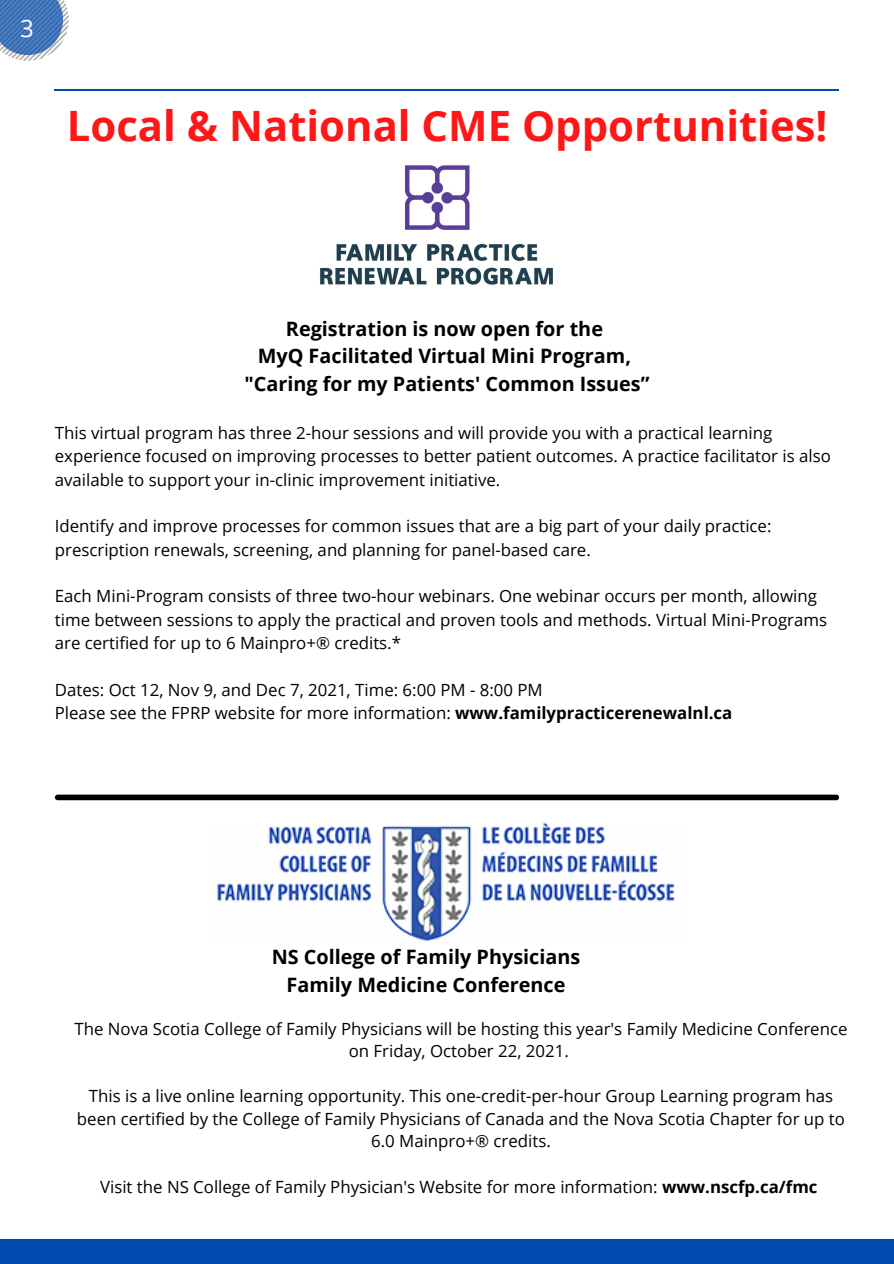
<style>
.page{position:relative;width:894px;height:1264px;background:#fff}
.page>*{position:absolute;margin:0;border:0;box-sizing:border-box;transform-origin:0 0}
.t1{font:700 41.85px "Open Sans";color:#ff1616}
.t2{font:24px "Open Sans";color:#fff}
.t3{font:700 19.8px "Open Sans";color:#000}
.t4{font:16.8px/23.4px "Open Sans";color:#000}
.s1{font-weight:700}
</style>
<div class="page">
<hr style="left:55px;top:89px;width:783px;height:1px;background:#004aad">
<svg style="left:0;top:0;width:69px;height:61px"></svg>
<div style="left:0;top:1239px;width:893px;height:24px;background:#004aad"></div>
<img style="left:320px;top:165px;width:233px;height:120px">
<img style="left:217px;top:822px;width:458px;height:120px">
<div style="left:58px;top:794px;width:778px;height:6px;background:#000"></div>
<p class="t2" style="left:20px;top:11px;width:15px">3</p>
<p class="t1" style="left:67px;top:96px;width:762px">Local &amp; National CME Opportunities!</p>
<p class="t3" style="left:286px;top:315px;width:318px">Registration is now open for the</p>
<p class="t3" style="left:258px;top:342px;width:375px">MyQ Facilitated Virtual Mini Program,</p>
<p class="t3" style="left:244px;top:370px;width:406px">"Caring for my Patients' Common Issues”</p>
<p class="t4" style="left:55px;top:420px;width:777px">This virtual program has three 2-hour sessions and will provide you with a practical learning experience focused on improving processes to better patient outcomes. A practice facilitator is also available to support your in-clinic improvement initiative.</p>
<p class="t4" style="left:55px;top:514px;width:718px">Identify and improve processes for common issues that are a big part of your daily practice: prescription renewals, screening, and planning for panel-based care.</p>
<p class="t4" style="left:55px;top:584px;width:773px">Each Mini-Program consists of three two-hour webinars. One webinar occurs per month, allowing time between sessions to apply the practical and proven tools and methods. Virtual Mini-Programs are certified for up to 6 Mainpro+® credits.*</p>
<p class="t4" style="left:55px;top:677px;width:489px">Dates: Oct 12, Nov 9, and Dec 7, 2021, Time: 6:00 PM - 8:00 PM</p>
<p class="t4" style="left:55px;top:701px;width:679px">Please see the FPRP website for more information: <span class="s1">www.familypracticerenewalnl.ca</span></p>
<p class="t3" style="left:271px;top:943px;width:310px">NS College of Family Physicians</p>
<p class="t3" style="left:286px;top:970px;width:280px">Family Medicine Conference</p>
<p class="t4" style="left:74px;top:1017px;width:774px;line-height:22.5px;text-align:center">The Nova Scotia College of Family Physicians will be hosting this year's Family Medicine Conference on Friday, October 22, 2021.</p>
<p class="t4" style="left:77px;top:1084px;width:769px;line-height:22.5px;text-align:center">This is a live online learning opportunity. This one-credit-per-hour Group Learning program has been certified by the College of Family Physicians of Canada and the Nova Scotia Chapter for up to<br>6.0 Mainpro+® credits.</p>
<p class="t4" style="left:100px;top:1174px;width:718px">Visit the NS College of Family Physician's Website for more information: <span class="s1">www.nscfp.ca/fmc</span></p>
</div>
